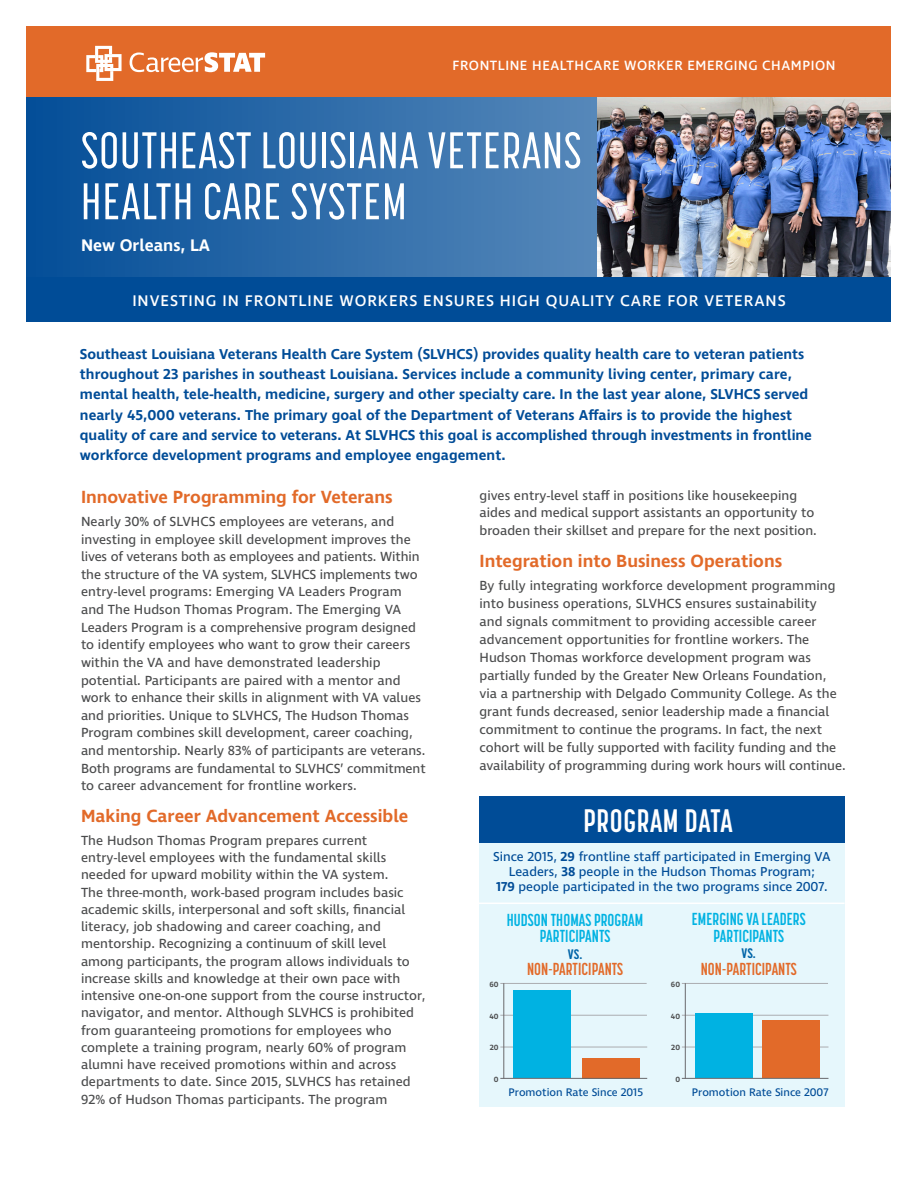
<style>
.page{position:relative;width:918px;height:1188px;background:#fff}
.page>*{position:absolute;margin:0;border:0;box-sizing:border-box;transform-origin:0 0}
.t1{font:500 51px/51px "Korolev Compressed";letter-spacing:.02em;color:#fff}
.t2{font:700 32.25px "Korolev Compressed";letter-spacing:.02em;color:#fff}
.t3{font:600 18px "Ingra";color:#e26a29}
.t4{font:700 17.25px/16.5px "Korolev Compressed";letter-spacing:.005em;color:#00b2e2;text-align:center}
.t5{font:600 17.1px "Ingra";color:#fff}
.t6{font:500 15.75px "Ingra";letter-spacing:.06em;color:#fff}
.t7{font:600 14.7px/20.2px "Ingra";color:#004c97}
.t8{font:500 13.65px "Ingra";letter-spacing:.04em;color:#fff}
.t9{font:13.5px/17.7px "Ingra";color:#4b4c4d}
.t10{font:13.2px/15px "Ingra";color:#004c97;text-align:center}
.t11{font:11.25px "Ingra";color:#004c97}
.t12{font:600 7.65px "Ingra";letter-spacing:.005em;color:#4b4c4d}
.s1{font-weight:600}
.s2{color:#0064a7}
.s3{color:#e26a29}
</style>
<div class="page">
<div style="left:479px;top:837px;width:366px;height:270px;background:#e6f7fc"></div>
<svg style="left:26px;top:97px;width:571px;height:180px;background:#2c6aa8"></svg>
<img style="left:597px;top:97px;width:294px;height:180px">
<div style="left:26px;top:26px;width:865px;height:71px;background:#e26a29"></div>
<div style="left:26px;top:277px;width:865px;height:45px;background:#004c97"></div>
<svg style="left:130px;top:52px;width:135px;height:20px"></svg>
<svg style="left:86px;top:46px;width:36px;height:35px"></svg>
<hr style="left:500px;top:983px;width:147px;height:1px;background:#abacb0">
<hr style="left:682px;top:983px;width:146px;height:1px;background:#abacb0">
<hr style="left:500px;top:1015px;width:147px;height:1px;background:#abacb0">
<hr style="left:682px;top:1015px;width:146px;height:1px;background:#abacb0">
<hr style="left:500px;top:1047px;width:147px;height:1px;background:#abacb0">
<hr style="left:682px;top:1047px;width:146px;height:1px;background:#abacb0">
<div style="left:514px;top:990px;width:57px;height:88px;background:#00b2e2"></div>
<div style="left:695px;top:1013px;width:57px;height:65px;background:#00b2e2"></div>
<div style="left:582px;top:1058px;width:57px;height:21px;background:#e26a29"></div>
<div style="left:762px;top:1020px;width:57px;height:58px;background:#e26a29"></div>
<hr style="left:500px;top:1078px;width:147px;height:1px;background:#69696c">
<hr style="left:682px;top:1078px;width:146px;height:1px;background:#69696c">
<div style="left:479px;top:797px;width:366px;height:46px;background:#004c97"></div>
<hr style="left:473px;top:903px;width:372px;height:1px;background:#fff">
<hr style="left:503px;top:983px;width:1px;height:96px;background:#69696c">
<hr style="left:685px;top:983px;width:1px;height:96px;background:#69696c">
<p class="t8" style="left:453px;top:57px;width:384px">FRONTLINE HEALTHCARE WORKER EMERGING CHAMPION</p>
<p class="t1" style="left:81px;top:125px;width:502px">SOUTHEAST LOUISIANA VETERANS<br>HEALTH CARE SYSTEM</p>
<p class="t5" style="left:81px;top:234px;width:131px">New Orleans, LA</p>
<p class="t6" style="left:132px;top:291px;width:655px">INVESTING IN FRONTLINE WORKERS ENSURES HIGH QUALITY CARE FOR VETERANS</p>
<p class="t7" style="left:80px;top:344px;width:734px">Southeast Louisiana Veterans Health Care System (SLVHCS) provides quality health care to veteran patients throughout 23 parishes in southeast Louisiana. Services include a community living center, primary care, mental health, tele-health, medicine, surgery and other specialty care. In the last year alone, SLVHCS served nearly 45,000 veterans. The primary goal of the Department of Veterans Affairs is to provide the highest quality of care and service to veterans. At SLVHCS this goal is accomplished through investments in frontline workforce development programs and employee engagement.</p>
<h2 class="t3" style="left:81px;top:486px;width:313px">Innovative Programming for Veterans</h2>
<h2 class="t9" style="left:81px;top:513px;width:346px">Nearly 30% of SLVHCS employees are veterans, and investing in employee skill development improves the lives of veterans both as employees and patients. Within the structure of the VA system, SLVHCS implements two entry-level programs: Emerging VA Leaders Program and The Hudson Thomas Program. The Emerging VA Leaders Program is a comprehensive program designed to identify employees who want to grow their careers within the VA and have demonstrated leadership potential. Participants are paired with a mentor and work to enhance their skills in alignment with VA values and priorities. Unique to SLVHCS, The Hudson Thomas Program combines skill development, career coaching, and mentorship. Nearly 83% of participants are veterans.<br>Both programs are fundamental to SLVHCS’ commitment to career advancement for frontline workers.</h2>
<h2 class="t3" style="left:81px;top:805px;width:329px">Making Career Advancement Accessible</h2>
<h2 class="t9" style="left:81px;top:832px;width:346px;line-height:17.2px">The Hudson Thomas Program prepares current entry-level employees with the fundamental skills needed for upward mobility within the VA system.<br>The three-month, work-based program includes basic academic skills, interpersonal and soft skills, financial literacy, job shadowing and career coaching, and mentorship. Recognizing a continuum of skill level among participants, the program allows individuals to increase skills and knowledge at their own pace with intensive one-on-one support from the course instructor, navigator, and mentor. Although SLVHCS is prohibited from guaranteeing promotions for employees who complete a training program, nearly 60% of program alumni have received promotions within and across departments to date. Since 2015, SLVHCS has retained 92% of Hudson Thomas participants. The program</h2>
<h2 class="t9" style="left:480px;top:487px;width:339px">gives entry-level staff in positions like housekeeping aides and medical support assistants an opportunity to broaden their skillset and prepare for the next position.</h2>
<h2 class="t3" style="left:480px;top:549px;width:304px">Integration into Business Operations</h2>
<p class="t9" style="left:480px;top:577px;width:368px">By fully integrating workforce development programming into business operations, SLVHCS ensures sustainability<br>and signals commitment to providing accessible career advancement opportunities for frontline workers. The Hudson Thomas workforce development program was partially funded by the Greater New Orleans Foundation, via a partnership with Delgado Community College. As the grant funds decreased, senior leadership made a financial commitment to continue the programs. In fact, the next cohort will be fully supported with facility funding and the availability of programming during work hours will continue.</p>
<h1 class="t2" style="left:583px;top:802px;width:151px">PROGRAM DATA</h1>
<p class="t10" style="left:493px;top:850px;width:339px">Since 2015, <span class="s1">29</span> frontline staff participated in Emerging VA<br>Leaders, <span class="s1">38</span> people in the Hudson Thomas Program;<br><span class="s1">179</span> people participated in the two programs since 2007.</p>
<h1 class="t4" style="left:507px;top:911px;width:138px">HUDSON THOMAS PROGRAM<br>PARTICIPANTS<br><span class="s2">vs.<br></span><span class="s3">NON-PARTICIPANTS</span></h1>
<h1 class="t4" style="left:692px;top:911px;width:115px">EMERGING VA LEADERS<br>PARTICIPANTS<br><span class="s2">vs.<br></span><span class="s3">NON-PARTICIPANTS</span></h1>
<p class="t12" style="left:489px;top:980px;width:11px">60</p>
<p class="t12" style="left:671px;top:980px;width:11px">60</p>
<p class="t12" style="left:489px;top:1011px;width:11px">40</p>
<p class="t12" style="left:671px;top:1011px;width:11px">40</p>
<p class="t12" style="left:490px;top:1043px;width:10px">20</p>
<p class="t12" style="left:671px;top:1043px;width:10px">20</p>
<p class="t12" style="left:494px;top:1074px;width:6px">0</p>
<p class="t12" style="left:675px;top:1074px;width:6px">0</p>
<p class="t11" style="left:509px;top:1085px;width:136px">Promotion Rate Since 2015</p>
<p class="t11" style="left:692px;top:1085px;width:138px">Promotion Rate Since 2007</p>
</div>
